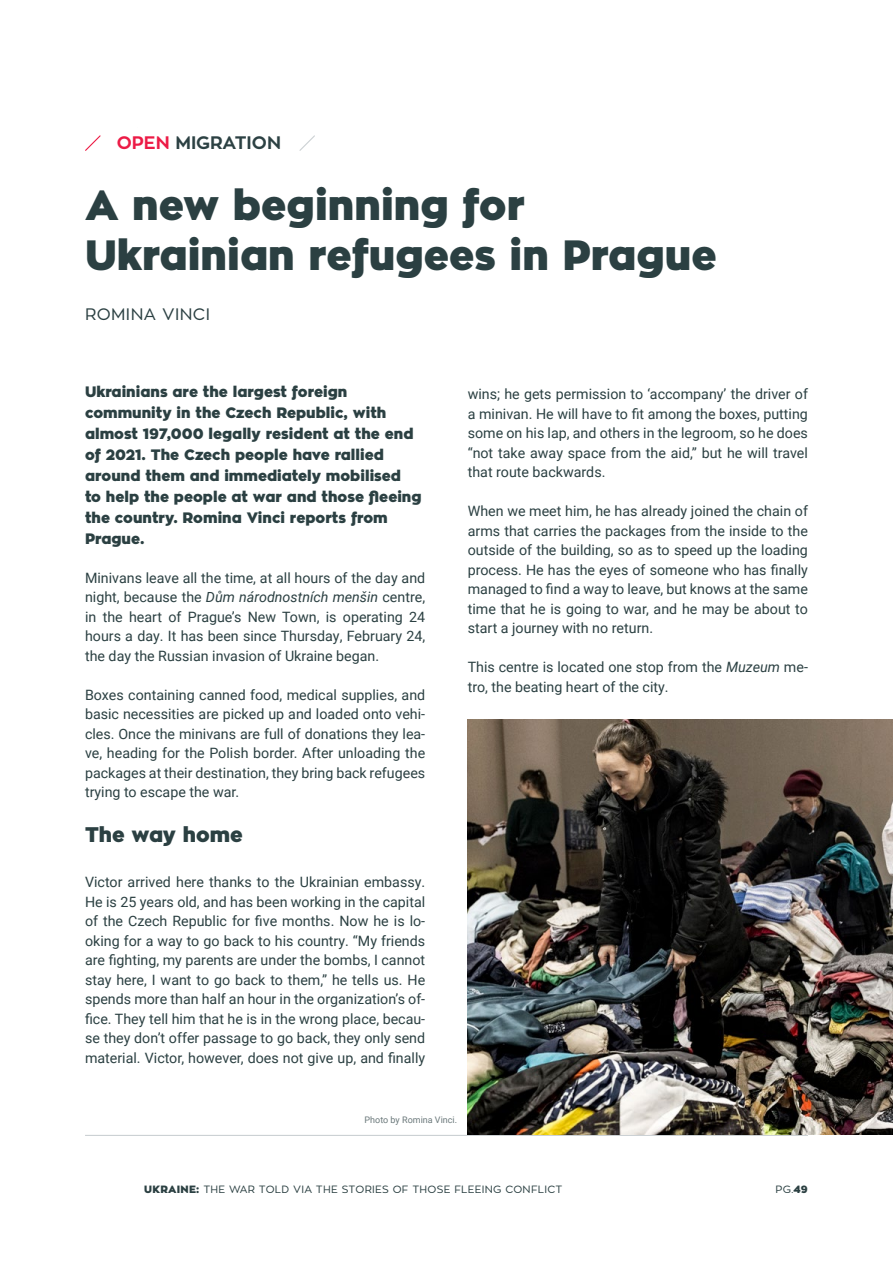
<style>
.page{position:relative;width:893px;height:1263px;background:#fff}
.page>*{position:absolute;margin:0;border:0;box-sizing:border-box;transform-origin:0 0}
.t1{font:900 42px/49.2px "Zona Pro";color:#2b4042}
.t2{font:900 21px "Zona Pro";color:#2b4042}
.t3{font:700 18px "Zona Pro";color:#2c4143}
.t4{font:16.5px "Zona Pro";letter-spacing:.025em;color:#2b4042}
.t5{font:900 15px/21px "Zona Pro";color:#2b4042}
.t6{font:14.25px/19.5px "Roboto";color:#2b4042;text-align:justify}
.t7{font:10.5px "Zona Pro";letter-spacing:.025em;color:#2b4042}
.t8{font:9px "Roboto";color:#6b797b}
.s1{color:#ec1b46}
.s2{font-style:italic}
.s3{font-weight:900}
</style>
<div class="page">
<hr style="left:85px;top:1135px;width:723px;height:1px;background:#ccd1d4">
<svg style="left:85px;top:135px;width:16px;height:16px"></svg>
<svg style="left:299px;top:135px;width:16px;height:16px"></svg>
<img style="left:468px;top:719px;width:425px;height:416px">
<p class="t3" style="left:117px;top:131px;width:166px"><span class="s1">OPEN</span> MIGRATION</p>
<h1 class="t1" style="left:85px;top:182px;width:633px">A new beginning for<br>Ukrainian refugees in Prague</h1>
<p class="t4" style="left:85px;top:303px;width:127px">ROMINA VINCI</p>
<p class="t5" style="left:85px;top:381px;width:338px">Ukrainians are the largest foreign community in the Czech Republic, with almost 197,000 legally resident at the end of 2021. The Czech people have rallied around them and immediately mobilised<br>to help the people at war and those fleeing the country. Romina Vinci reports from Prague.</p>
<p class="t6" style="left:85px;top:567px;width:342px">Minivans leave all the time, at all hours of the day and night, because the <span class="s2">Dům národnostních menšin</span> centre, in the heart of Prague’s New Town, is operating 24 hours a day. It has been since Thursday, February 24, the day the Russian invasion of Ukraine began.</p>
<p class="t6" style="left:85px;top:684px;width:342px">Boxes containing canned food, medical supplies, and basic necessities are picked up and loaded onto vehi&shy;cles. Once the minivans are full of donations they lea&shy;ve, heading for the Polish border. After unloading the packages at their destination, they bring back refugees trying to escape the war.</p>
<h2 class="t2" style="left:85px;top:821px;width:159px">The way home</h2>
<p class="t6" style="left:85px;top:872px;width:342px">Victor arrived here thanks to the Ukrainian embassy.<br>He is 25 years old, and has been working in the capital of the Czech Republic for five months. Now he is lo&shy;oking for a way to go back to his country. “My friends are fighting, my parents are under the bombs, I cannot stay here, I want to go back to them,” he tells us. He spends more than half an hour in the organization’s of&shy;fice. They tell him that he is in the wrong place, becau&shy;se they don’t offer passage to go back, they only send material. Victor, however, does not give up, and finally</p>
<p class="t6" style="left:468px;top:384px;width:342px">wins; he gets permission to ‘accompany’ the driver of a minivan. He will have to fit among the boxes, putting some on his lap, and others in the legroom, so he does “not take away space from the aid,” but he will travel that route backwards.</p>
<p class="t6" style="left:468px;top:501px;width:342px">When we meet him, he has already joined the chain of arms that carries the packages from the inside to the outside of the building, so as to speed up the loading process. He has the eyes of someone who has finally managed to find a way to leave, but knows at the same time that he is going to war, and he may be about to start a journey with no return.</p>
<p class="t6" style="left:468px;top:657px;width:342px">This centre is located one stop from the <span class="s2">Muzeum</span> me&shy;tro, the beating heart of the city.</p>
<p class="t8" style="left:365px;top:1113px;width:94px">Photo by Romina Vinci.</p>
<p class="t7" style="left:144px;top:1183px;width:420px"><span class="s3">UKRAINE:</span> THE WAR TOLD VIA THE STORIES OF THOSE FLEEING CONFLICT</p>
<p class="t7" style="left:776px;top:1183px;width:34px">PG.<span class="s3">49</span></p>
</div>
